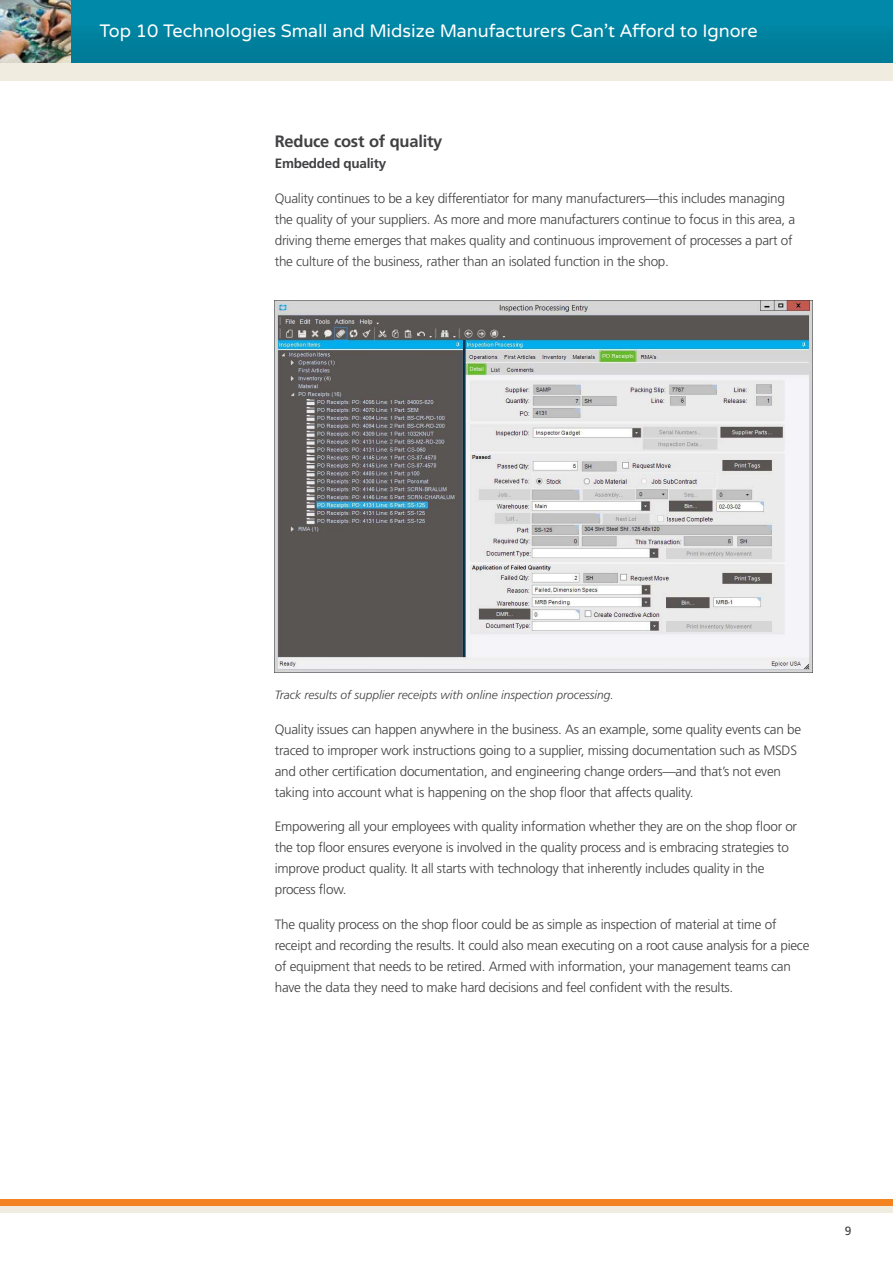
<style>
.page{position:relative;width:893px;height:1263px;background:#fff}
.page>*{position:absolute;margin:0;border:0;box-sizing:border-box;transform-origin:0 0}
.t1{font:18px "Varela Round";color:#fff}
.Body_Subhead{font:700 16.5px "Frutiger LT Std";letter-spacing:-.015em;color:#414042}
.Body_Copy{font:300 13.5px/21px "Frutiger LT Std";letter-spacing:-.02em;color:#414042}
.Body_Copy-2{font:700 13.5px "Frutiger LT Std";letter-spacing:-.02em;color:#414042}
.Caption_and_Notes{font:italic 300 12px "Frutiger LT Std";color:#414042}
.t2{font:12px "Frutiger LT Std";color:#414042}
</style>
<div class="page">
<div style="left:0;top:1199px;width:893px;height:7px;background:#f58220"></div>
<div style="left:0;top:1206px;width:893px;height:7px;background:#f0ede0"></div>
<div style="left:0;top:0;width:893px;height:63px;background:#0084a2"></div>
<img style="left:0;top:0;width:71px;height:63px">
<div style="left:0;top:63px;width:893px;height:17px;background:#f0ede0"></div>
<img style="left:275px;top:301px;width:538px;height:372px">
<h1 class="t1" style="left:99px;top:21px;width:660px">Top 10 Technologies Small and Midsize Manufacturers Can’t Afford to Ignore</h1>
<p class="Body_Subhead" style="left:275px;top:132px;width:169px">Reduce cost of quality</p>
<p class="Body_Copy-2" style="left:275px;top:156px;width:113px">Embedded quality</p>
<p class="Body_Copy" style="left:275px;top:188px;width:522px">Quality continues to be a key differentiator for many manufacturers—this includes managing the quality of your suppliers. As more and more manufacturers continue to focus in this area, a driving theme emerges that makes quality and continuous improvement of processes a part of the culture of the business, rather than an isolated function in the shop.</p>
<p class="Caption_and_Notes" style="left:275px;top:688px;width:340px">Track results of supplier receipts with online inspection processing.</p>
<p class="Body_Copy" style="left:275px;top:719px;width:528px">Quality issues can happen anywhere in the business. As an example, some quality events can be traced to improper work instructions going to a supplier, missing documentation such as MSDS and other certification documentation, and engineering change orders—and that’s not even taking into account what is happening on the shop floor that affects quality.</p>
<p class="Body_Copy" style="left:275px;top:816px;width:524px">Empowering all your employees with quality information whether they are on the shop floor or the top floor ensures everyone is involved in the quality process and is embracing strategies to improve product quality. It all starts with technology that inherently includes quality in the process flow.</p>
<p class="Body_Copy" style="left:275px;top:914px;width:536px">The quality process on the shop floor could be as simple as inspection of material at time of receipt and recording the results. It could also mean executing on a root cause analysis for a piece of equipment that needs to be retired. Armed with information, your management teams can have the data they need to make hard decisions and feel confident with the results.</p>
<p class="t2" style="left:845px;top:1223px;width:8px">9</p>
</div>
